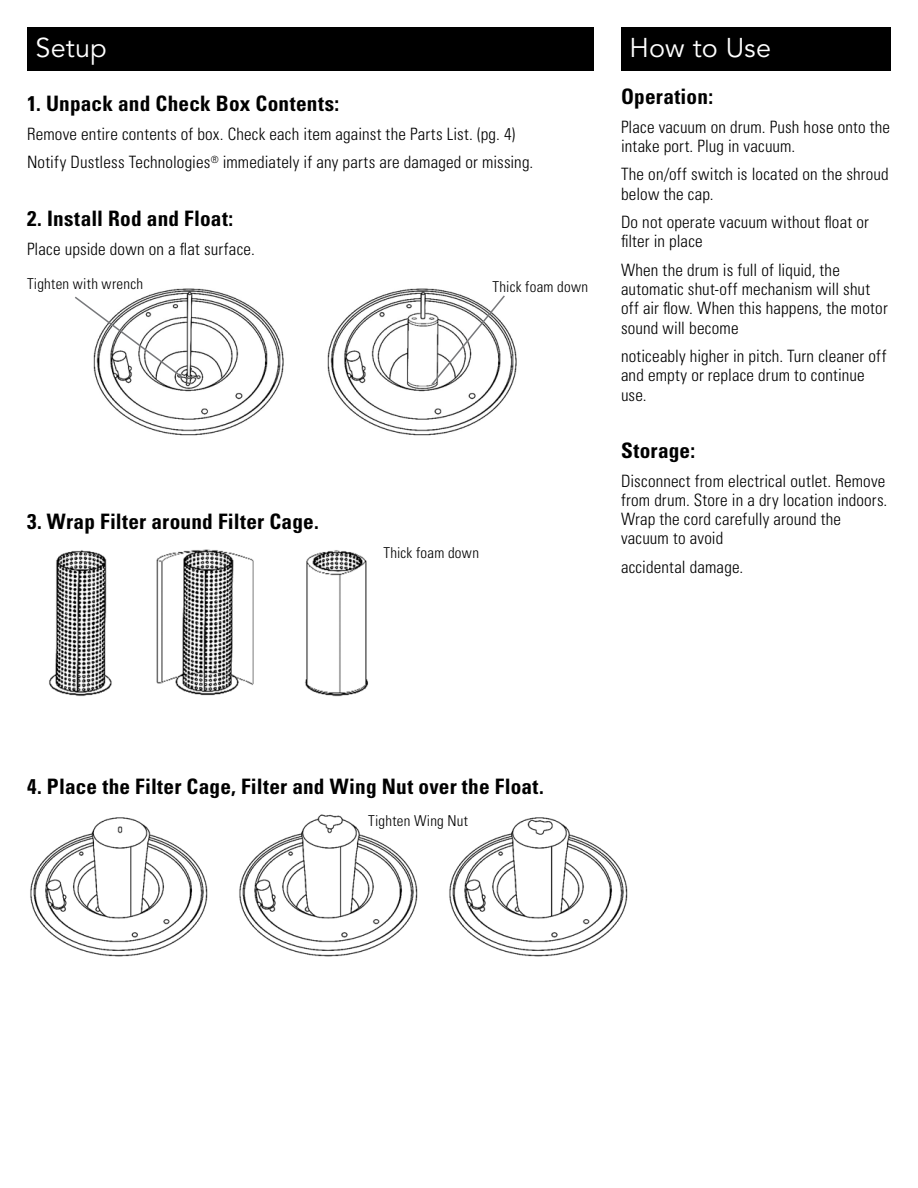
<style>
.page{position:relative;width:918px;height:1188px;background:#fff}
.page>*{position:absolute;margin:0;border:0;box-sizing:border-box;transform-origin:0 0}
.t1{font:27px "Avenir LT Std";color:#fff}
.t2{font:700 condensed 21.3px "Univers";letter-spacing:.01em;color:#000}
.t3{font:300 condensed 16.95px/19.2px "Univers";letter-spacing:.01em;color:#000}
.t4{font:300 condensed 15px "Univers";letter-spacing:.02em;color:#000}
</style>
<div class="page">
<div style="left:27px;top:27px;width:567px;height:43px;background:#000"></div>
<img style="left:96px;top:288px;width:188px;height:148px">
<img style="left:327px;top:288px;width:190px;height:148px">
<img style="left:49px;top:550px;width:63px;height:146px">
<img style="left:156px;top:549px;width:98px;height:147px">
<img style="left:305px;top:550px;width:63px;height:147px">
<img style="left:30px;top:817px;width:178px;height:140px">
<img style="left:239px;top:814px;width:179px;height:143px">
<img style="left:449px;top:817px;width:179px;height:140px">
<div style="left:621px;top:27px;width:270px;height:43px;background:#000"></div>
<svg style="left:430px;top:294px;width:76px;height:93px"></svg>
<svg style="left:75px;top:295px;width:109px;height:84px"></svg>
<h1 class="t1" style="left:36px;top:33px;width:73px">Setup</h1>
<p class="t2" style="left:27px;top:90px;width:314px">1. Unpack and Check Box Contents:</p>
<p class="t3" style="left:27px;top:119px;width:508px;line-height:28.7px">Remove entire contents of box. Check each item against the Parts List. (pg. 4)<br>Notify Dustless Technologies<sup>®</sup> immediately if any parts are damaged or missing.</p>
<p class="t2" style="left:27px;top:205px;width:208px">2. Install Rod and Float:</p>
<p class="t3" style="left:27px;top:239px;width:229px">Place upside down on a flat surface.</p>
<p class="t4" style="left:27px;top:275px;width:118px">Tighten with wrench</p>
<p class="t4" style="left:492px;top:278px;width:97px">Thick foam down</p>
<p class="t2" style="left:27px;top:509px;width:293px">3. Wrap Filter around Filter Cage.</p>
<p class="t4" style="left:383px;top:544px;width:97px">Thick foam down</p>
<h1 class="t1" style="left:630px;top:33px;width:143px">How to Use</h1>
<p class="t2" style="left:621px;top:83px;width:94px">Operation:</p>
<p class="t3" style="left:621px;top:117px;width:271px">Place vacuum on drum. Push hose onto the intake port. Plug in vacuum.</p>
<p class="t3" style="left:621px;top:165px;width:269px">The on/off switch is located on the shroud below the cap.</p>
<p class="t3" style="left:621px;top:213px;width:249px">Do not operate vacuum without float or filter in place</p>
<p class="t3" style="left:621px;top:260px;width:268px">When the drum is full of liquid, the automatic shut-off mechanism will shut off air flow. When this happens, the motor sound will become</p>
<p class="t3" style="left:621px;top:346px;width:267px">noticeably higher in pitch. Turn cleaner off and empty or replace drum to continue use.</p>
<p class="t2" style="left:621px;top:437px;width:76px">Storage:</p>
<p class="t3" style="left:621px;top:471px;width:268px">Disconnect from electrical outlet. Remove from drum. Store in a dry location indoors.<br>Wrap the cord carefully around the vacuum to avoid</p>
<p class="t3" style="left:621px;top:557px;width:124px">accidental damage.</p>
<p class="t2" style="left:27px;top:773px;width:518px">4. Place the Filter Cage, Filter and Wing Nut over the Float.</p>
<p class="t4" style="left:368px;top:812px;width:101px">Tighten Wing Nut</p>
</div>
